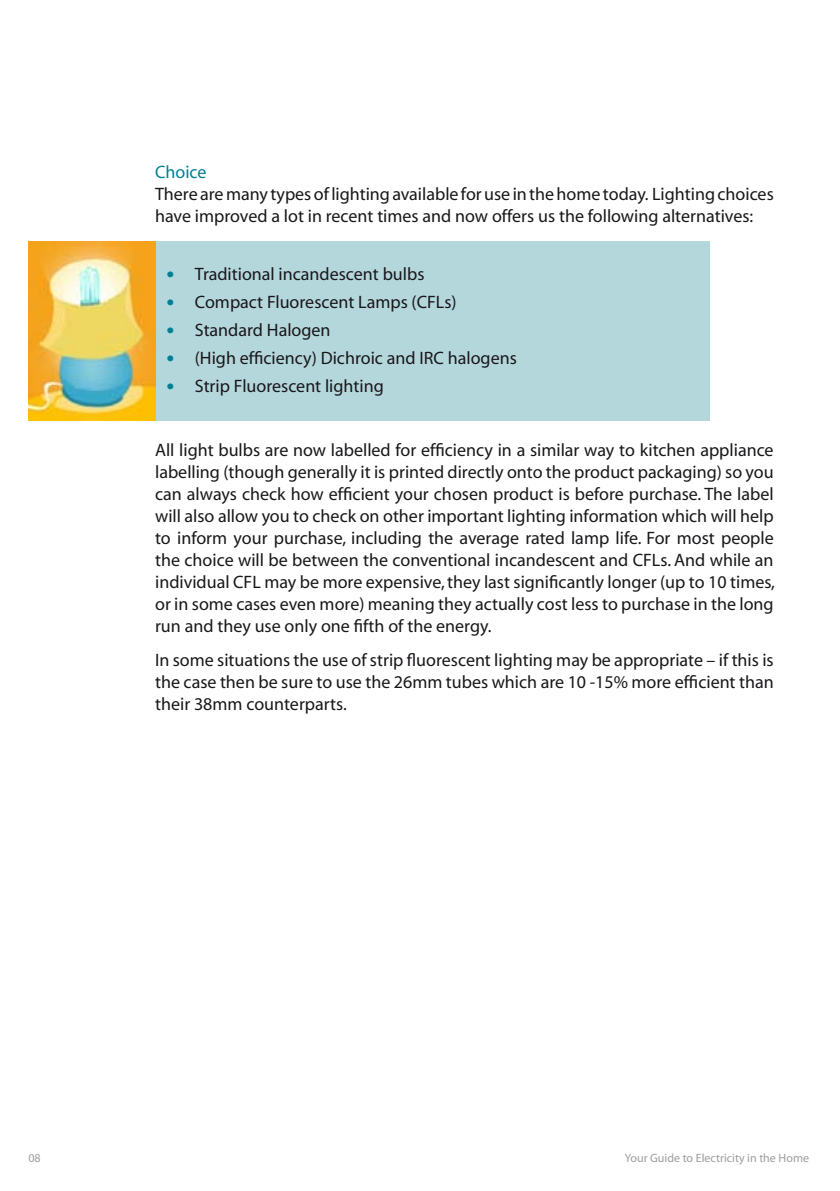
<style>
.page{position:relative;width:840px;height:1191px;background:#fff}
.page>*{position:absolute;margin:0;border:0;box-sizing:border-box;transform-origin:0 0}
.t1{font:18px/22px "Myriad";color:#1a171b;text-align:justify}
.t2{font:18px "Myriad";color:#008193}
.t3{font:12px "Myriad";color:#9c9d9f}
.s1{font-size:28px;color:#008193}
</style>
<div class="page">
<div style="left:28px;top:241px;width:681px;height:179px;background:#b4d7dc"></div>
<img style="left:28px;top:241px;width:127px;height:179px">
<p class="t2" style="left:155px;top:163px;width:53px">Choice</p>
<p class="t1" style="left:155px;top:184px;width:619px">There are many types of lighting available for use in the home today. Lighting choices have improved a lot in recent times and now offers us the following alternatives:</p>
<p class="t1" style="left:166px;top:263px;width:259px"><span class="s1">•</span> Traditional incandescent bulbs</p>
<p class="t1" style="left:166px;top:291px;width:291px"><span class="s1">•</span> Compact Fluorescent Lamps (CFLs)</p>
<p class="t1" style="left:166px;top:319px;width:165px"><span class="s1">•</span> Standard Halogen</p>
<p class="t1" style="left:166px;top:347px;width:351px"><span class="s1">•</span> (High efficiency) Dichroic and IRC halogens</p>
<p class="t1" style="left:166px;top:375px;width:219px"><span class="s1">•</span> Strip Fluorescent lighting</p>
<p class="t1" style="left:155px;top:440px;width:621px">All light bulbs are now labelled for efficiency in a similar way to kitchen appliance labelling (though generally it is printed directly onto the product packaging) so you can always check how efficient your chosen product is before purchase. The label will also allow you to check on other important lighting information which will help to inform your purchase, including the average rated lamp life. For most people the choice will be between the conventional incandescent and CFLs. And while an individual CFL may be more expensive, they last significantly longer (up to 10 times, or in some cases even more) meaning they actually cost less to purchase in the long run and they use only one fifth of the energy.</p>
<p class="t1" style="left:155px;top:650px;width:619px">In some situations the use of strip fluorescent lighting may be appropriate – if this is the case then be sure to use the 26mm tubes which are 10 -15% more efficient than their 38mm counterparts.</p>
<p class="t3" style="left:28px;top:1151px;width:14px">08</p>
<p class="t3" style="left:624px;top:1151px;width:185px">Your Guide to Electricity in the Home</p>
</div>
